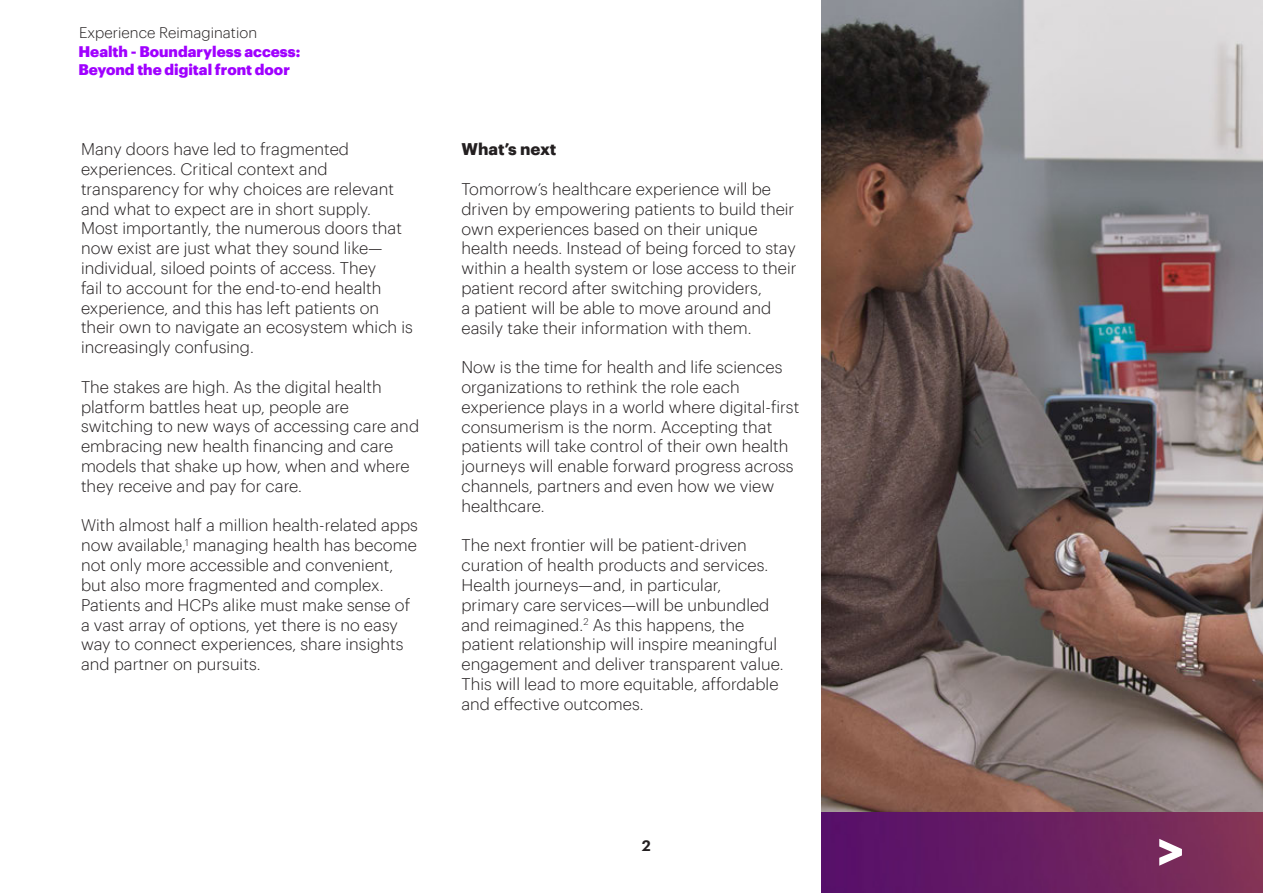
<style>
.page{position:relative;width:1263px;height:893px;background:#fff}
.page>*{position:absolute;margin:0;border:0;box-sizing:border-box;transform-origin:0 0}
.TextBody{font:300 16.5px/19.8px "Graphik";color:#231f20}
.TextBody-2{font:700 16.5px "Graphik";letter-spacing:-.005em;color:#231f20}
.t1{font:900 15px/18px "Graphik";color:#a000ff}
.t2{font:300 15px "Graphik";color:#231f20}
.t3{font:600 15px "Graphik";color:#231f20}
</style>
<div class="page">
<img style="left:822px;top:812px;width:441px;height:81px">
<img style="left:822px;top:0;width:441px;height:812px">
<svg style="left:1159px;top:839px;width:23px;height:27px"></svg>
<p class="t2" style="left:79px;top:22px;width:180px">Experience Reimagination</p>
<p class="t1" style="left:78px;top:41px;width:223px">Health - Boundaryless access:<br>Beyond the digital front door</p>
<p class="TextBody" style="left:81px;top:138px;width:333px">Many doors have led to fragmented experiences. Critical context and transparency for why choices are relevant and what to expect are in short supply.<br>Most importantly, the numerous doors that now exist are just what they sound like— individual, siloed points of access. They<br>fail to account for the end-to-end health experience, and this has left patients on their own to navigate an ecosystem which is increasingly confusing.</p>
<p class="TextBody" style="left:81px;top:376px;width:340px">The stakes are high. As the digital health platform battles heat up, people are switching to new ways of accessing care and embracing new health financing and care models that shake up how, when and where they receive and pay for care.</p>
<p class="TextBody" style="left:81px;top:514px;width:338px">With almost half a million health-related apps now available,<sup>1</sup> managing health has become not only more accessible and convenient, but also more fragmented and complex.<br>Patients and HCPs alike must make sense of a vast array of options, yet there is no easy way to connect experiences, share insights and partner on pursuits.</p>
<p class="TextBody-2" style="left:461px;top:137px;width:97px">What’s next</p>
<p class="TextBody" style="left:461px;top:178px;width:337px">Tomorrow’s healthcare experience will be driven by empowering patients to build their own experiences based on their unique health needs. Instead of being forced to stay within a health system or lose access to their patient record after switching providers,<br>a patient will be able to move around and easily take their information with them.</p>
<p class="TextBody" style="left:461px;top:356px;width:339px">Now is the time for health and life sciences organizations to rethink the role each experience plays in a world where digital-first consumerism is the norm. Accepting that patients will take control of their own health journeys will enable forward progress across channels, partners and even how we view healthcare.</p>
<p class="TextBody" style="left:461px;top:534px;width:324px">The next frontier will be patient-driven curation of health products and services.<br>Health journeys—and, in particular,<br>primary care services—will be unbundled and reimagined.<sup>2</sup> As this happens, the patient relationship will inspire meaningful engagement and deliver transparent value.<br>This will lead to more equitable, affordable and effective outcomes.</p>
<p class="t3" style="left:642px;top:834px;width:11px">2</p>
</div>
